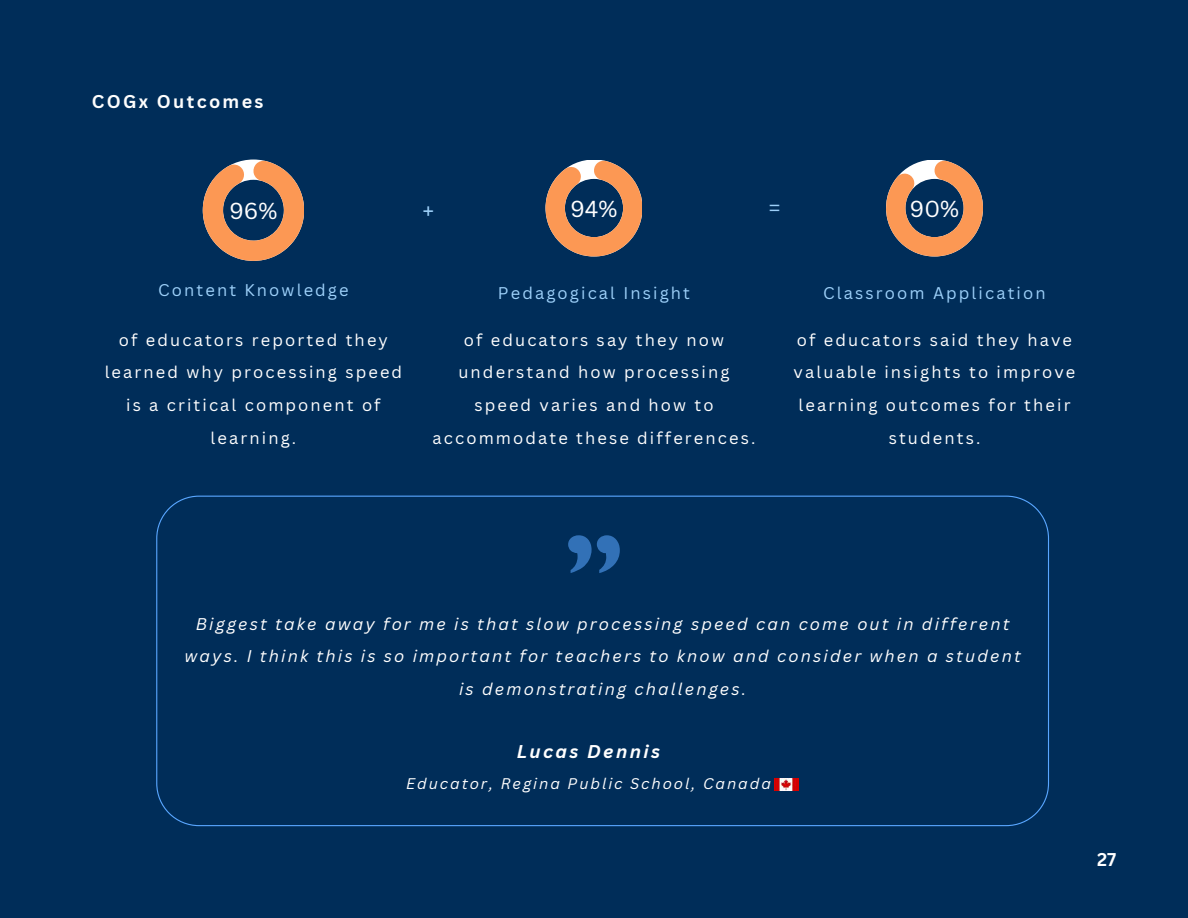
<style>
.page{position:relative;width:1188px;height:918px;background:#002d59}
.page>*{position:absolute;margin:0;border:0;box-sizing:border-box;transform-origin:0 0}
.t1{font:22.5px "Canva Sans";color:#fff}
.t2{font:22.5px "Canva Sans";color:#9dd0f9}
.t3{font:700 18px "Canva Sans";letter-spacing:.13em;color:#fdfdfd}
.t4{font:italic 700 18px "Canva Sans";letter-spacing:.13em;color:#fff}
.t5{font:700 18px "Canva Sans";color:#fff}
.t6{font:16.5px/32.7px "Canva Sans";letter-spacing:.13em;color:#fff;text-align:center}
.t7{font:italic 16.5px/32.7px "Canva Sans";letter-spacing:.13em;color:#fff;text-align:center}
.t8{font:16.5px "Canva Sans";letter-spacing:.13em;color:#9dd0f9}
.t9{font:italic 15px "Canva Sans";letter-spacing:.13em;color:#fff}
</style>
<div class="page">
<svg style="left:886px;top:160px;width:97px;height:97px"></svg>
<svg style="left:546px;top:160px;width:96px;height:97px"></svg>
<svg style="left:203px;top:160px;width:101px;height:101px"></svg>
<svg style="left:156px;top:496px;width:893px;height:330px"></svg>
<svg style="left:568px;top:535px;width:52px;height:38px"></svg>
<img style="left:775px;top:778px;width:23px;height:12px">
<p class="t3" style="left:92px;top:89px;width:173px">COGx Outcomes</p>
<h1 class="t1" style="left:230px;top:195px;width:49px">96%</h1>
<h1 class="t1" style="left:570px;top:193px;width:49px">94%</h1>
<h1 class="t1" style="left:910px;top:193px;width:51px">90%</h1>
<h1 class="t2" style="left:423px;top:195px;width:13px">+</h1>
<h1 class="t2" style="left:768px;top:192px;width:14px">=</h1>
<p class="t8" style="left:158px;top:279px;width:192px">Content Knowledge</p>
<p class="t8" style="left:498px;top:281px;width:194px">Pedagogical Insight</p>
<p class="t8" style="left:823px;top:281px;width:224px">Classroom Application</p>
<p class="t6" style="left:105px;top:323px;width:299px">of educators reported they learned why processing speed is a critical component of learning.</p>
<p class="t6" style="left:794px;top:323px;width:283px">of educators said they have valuable insights to improve learning outcomes for their students.</p>
<p class="t6" style="left:433px;top:323px;width:324px">of educators say they now understand how processing speed varies and how to accommodate these differences.</p>
<p class="t7" style="left:184px;top:607px;width:838px">Biggest take away for me is that slow processing speed can come out in different ways. I think this is so important for teachers to know and consider when a student is demonstrating challenges.</p>
<p class="t4" style="left:517px;top:738px;width:145px">Lucas Dennis</p>
<p class="t9" style="left:406px;top:773px;width:366px">Educator, Regina Public School, Canada</p>
<p class="t5" style="left:1097px;top:847px;width:21px">27</p>
</div>
